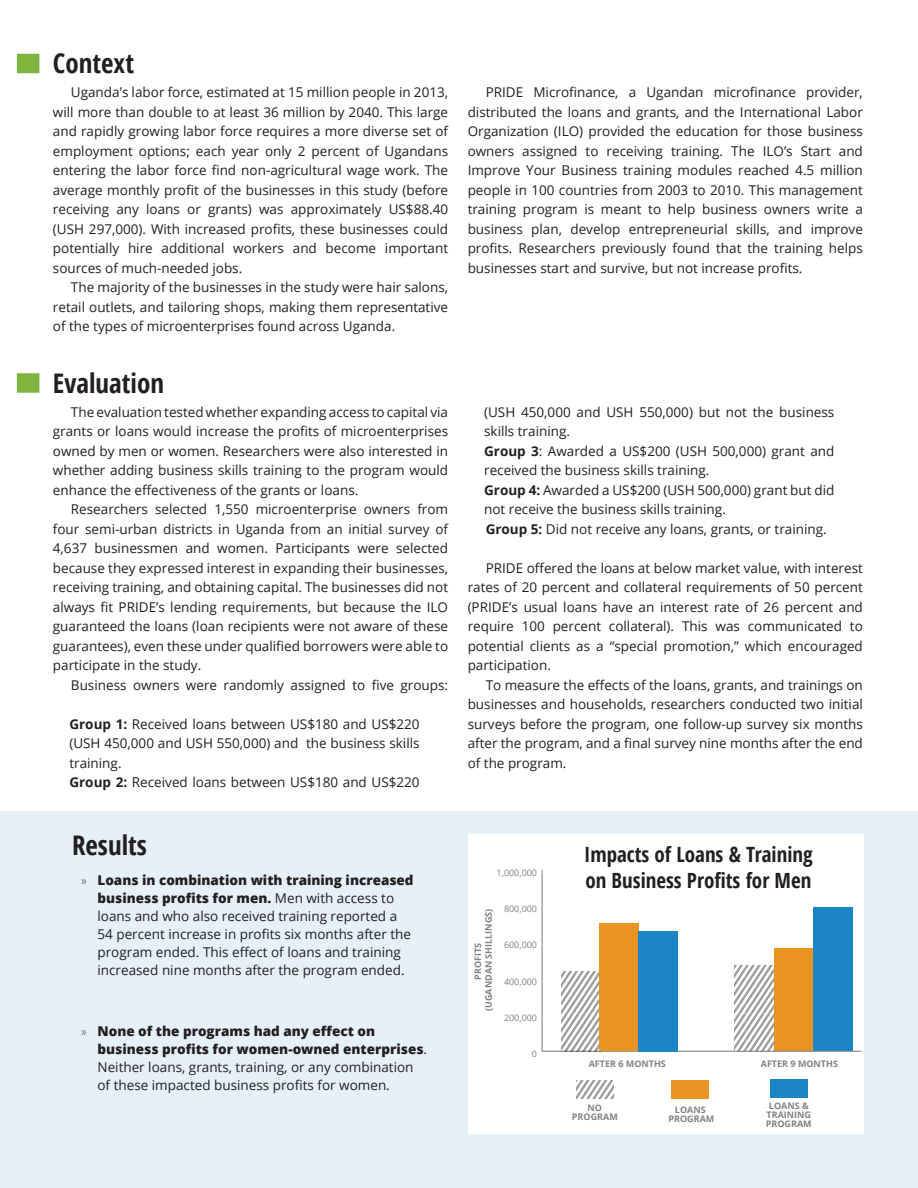
<style>
.page{position:relative;width:918px;height:1188px;background:#fff}
.page>*{position:absolute;margin:0;border:0;box-sizing:border-box;transform-origin:0 0}
.dfgfdg{font:700 condensed 27px "Open Sans";color:#231f20}
.Section_Heading_-_no{font:700 condensed 27px "Open Sans";color:#231f20}
.t1{font:700 condensed 21px/25.2px "Open Sans";color:#231f20}
.Columns_Body{font:13.5px/19.5px "Open Sans";color:#231f20;text-align:justify}
.t2{font:700 9px/9px "Open Sans";color:#808285;text-align:center}
.t3{font:9px "Open Sans";color:#808285}
.s1{font-weight:700}
.s2{font-family:"Myriad Pro";color:#6c6d70}
.s3{font-weight:800}
</style>
<div class="page">
<div style="left:17px;top:54px;width:22px;height:19px;background:#7fb440"></div>
<div style="left:17px;top:373px;width:22px;height:20px;background:#7fb440"></div>
<div style="left:0;top:812px;width:918px;height:376px;background:#e6f0f9"></div>
<div style="left:469px;top:834px;width:395px;height:300px;background:#fff"></div>
<svg style="left:735px;top:966px;width:39px;height:85px"></svg>
<div style="left:774px;top:949px;width:39px;height:102px;background:#e99422"></div>
<div style="left:813px;top:908px;width:40px;height:143px;background:#1b85c7"></div>
<div style="left:770px;top:1079px;width:38px;height:18px;background:#1b85c7"></div>
<div style="left:671px;top:1080px;width:38px;height:19px;background:#e99422"></div>
<svg style="left:576px;top:1080px;width:38px;height:19px"></svg>
<hr style="left:542px;top:1051px;width:319px;height:1px;background:#808285">
<hr style="left:542px;top:870px;width:1px;height:181px;background:#808285">
<svg style="left:561px;top:972px;width:38px;height:79px"></svg>
<div style="left:599px;top:923px;width:39px;height:128px;background:#e99422"></div>
<div style="left:639px;top:931px;width:39px;height:120px;background:#1b85c7"></div>
<p class="dfgfdg" style="left:53px;top:45px;width:83px">Context</p>
<p class="Columns_Body" style="left:53px;top:82px;width:397px;text-indent:18px">Uganda’s labor force, estimated at 15 million people in 2013, will more than double to at least 36 million by 2040. This large and rapidly growing labor force requires a more diverse set of employment options; each year only 2 percent of Ugandans entering the labor force find non-agricultural wage work. The average monthly profit of the businesses in this study (before receiving any loans or grants) was approximately US$88.40 (USH 297,000). With increased profits, these businesses could potentially hire additional workers and become important sources of much-needed jobs.</p>
<p class="Columns_Body" style="left:53px;top:277px;width:397px;text-indent:18px">The majority of the businesses in the study were hair salons, retail outlets, and tailoring shops, making them representative of the types of microenterprises found across Uganda.</p>
<p class="dfgfdg" style="left:53px;top:364px;width:113px">Evaluation</p>
<p class="Columns_Body" style="left:53px;top:402px;width:397px;text-indent:18px">The evaluation tested whether expanding access to capital via grants or loans would increase the profits of microenterprises owned by men or women. Researchers were also interested in whether adding business skills training to the program would enhance the effectiveness of the grants or loans.</p>
<p class="Columns_Body" style="left:53px;top:499px;width:397px;text-indent:18px">Researchers selected 1,550 microenterprise owners from four semi-urban districts in Uganda from an initial survey of 4,637 businessmen and women. Participants were selected because they expressed interest in expanding their businesses, receiving training, and obtaining capital. The businesses did not always fit PRIDE’s lending requirements, but because the ILO guaranteed the loans (loan recipients were not aware of these guarantees), even these under qualified borrowers were able to participate in the study.</p>
<p class="Columns_Body" style="left:71px;top:675px;width:379px">Business owners were randomly assigned to five groups:</p>
<p class="Columns_Body" style="left:69px;top:714px;width:352px"><span class="s1">Group 1:</span> Received loans between US$180 and US$220 (USH 450,000 and USH 550,000) and the business skills training.</p>
<p class="Columns_Body" style="left:69px;top:772px;width:352px"><span class="s1">Group 2:</span> Received loans between US$180 and US$220</p>
<p class="Section_Heading_-_no" style="left:72px;top:826px;width:77px">Results</p>
<p class="Columns_Body" style="left:98px;top:871px;width:318px;line-height:18px;text-align:left;text-indent:-16px"><span class="s2">»</span> <span class="s3">Loans in combination with training increased business profits for men.</span> Men with access to loans and who also received training reported a 54 percent increase in profits six months after the program ended. This effect of loans and training increased nine months after the program ended.</p>
<p class="Columns_Body" style="left:98px;top:1022px;width:331px;line-height:18px;text-align:left;text-indent:-16px"><span class="s2">»</span> <span class="s3">None of the programs had any effect on business profits for women-owned enterprises</span>.<br>Neither loans, grants, training, or any combination of these impacted business profits for women.</p>
<p class="Columns_Body" style="left:468px;top:82px;width:397px;text-indent:18px">PRIDE Microfinance, a Ugandan microfinance provider, distributed the loans and grants, and the International Labor Organization (ILO) provided the education for those business owners assigned to receiving training. The ILO’s Start and Improve Your Business training modules reached 4.5 million people in 100 countries from 2003 to 2010. This management training program is meant to help business owners write a business plan, develop entrepreneurial skills, and improve profits. Researchers previously found that the training helps businesses start and survive, but not increase profits.</p>
<p class="Columns_Body" style="left:484px;top:402px;width:352px">(USH 450,000 and USH 550,000) but not the business skills training.</p>
<p class="Columns_Body" style="left:484px;top:441px;width:352px"><span class="s1">Group 3</span>: Awarded a US$200 (USH 500,000) grant and received the business skills training.</p>
<p class="Columns_Body" style="left:484px;top:480px;width:352px"><span class="s1">Group 4:</span> Awarded a US$200 (USH 500,000) grant but did not receive the business skills training.</p>
<p class="Columns_Body" style="left:486px;top:519px;width:343px"><span class="s1">Group 5:</span> Did not receive any loans, grants, or training.</p>
<p class="Columns_Body" style="left:468px;top:558px;width:397px;text-indent:18px">PRIDE offered the loans at below market value, with interest rates of 20 percent and collateral requirements of 50 percent (PRIDE’s usual loans have an interest rate of 26 percent and require 100 percent collateral). This was communicated to potential clients as a “special promotion,” which encouraged participation.</p>
<p class="Columns_Body" style="left:468px;top:675px;width:397px;text-indent:18px">To measure the effects of the loans, grants, and trainings on businesses and households, researchers conducted two initial surveys before the program, one follow-up survey six months after the program, and a final survey nine months after the end of the program.</p>
<p class="t3" style="left:497px;top:866px;width:42px">1,000,000</p>
<p class="t2" style="left:472px;top:1011px;width:104px;line-height:10.8px;rotate:-90deg">PROFITS<br>(UGANDAN SHILLINGS)</p>
<p class="t3" style="left:504px;top:903px;width:35px">800,000</p>
<p class="t3" style="left:504px;top:939px;width:35px">600,000</p>
<p class="t3" style="left:504px;top:975px;width:35px">400,000</p>
<p class="t3" style="left:504px;top:1011px;width:35px">200,000</p>
<p class="t3" style="left:532px;top:1048px;width:7px">0</p>
<p class="t1" style="left:584px;top:842px;width:230px">Impacts of Loans &amp; Training on Business Profits for Men</p>
<p class="t2" style="left:589px;top:1059px;width:79px">AFTER 6 MONTHS</p>
<p class="t2" style="left:761px;top:1059px;width:79px">AFTER 9 MONTHS</p>
<p class="t2" style="left:572px;top:1103px;width:47px">NO<br>PROGRAM</p>
<p class="t2" style="left:669px;top:1105px;width:47px">LOANS<br>PROGRAM</p>
<p class="t2" style="left:766px;top:1101px;width:47px">LOANS &amp;<br>TRAINING<br>PROGRAM</p>
</div>
